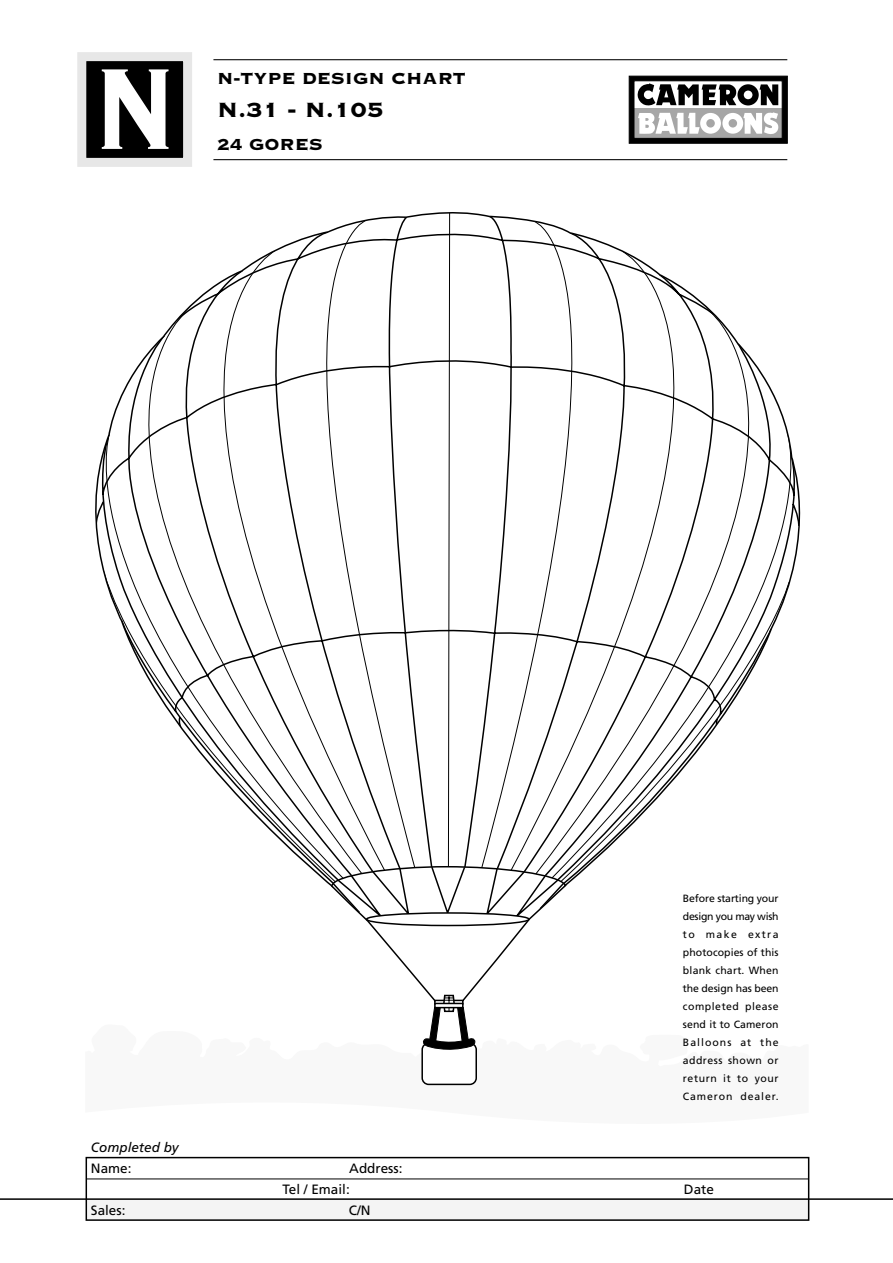
<style>
.page{position:relative;width:893px;height:1263px;background:#fff}
.page>*{position:absolute;margin:0;border:0;box-sizing:border-box;transform-origin:0 0}
.t1{font:151.2px "Copperplate Thirty Three BC";color:#fff;scale:.71 1}
.t2{font:27px "Copperplate Thirty Three BC";color:#000}
.t3{font:21px "Copperplate Thirty Three BC";color:#000}
.t4{font:13.5px/21px "Frutiger";color:#000}
.t5{font:italic 13.5px "Frutiger";color:#000}
.t6{font:10.5px/18px "Frutiger";letter-spacing:.055em;color:#000;text-align:justify}
</style>
<div class="page">
<div style="left:86px;top:1199px;width:722px;height:21px;background:#f4f4f4"></div>
<svg style="left:629px;top:76px;width:158px;height:68px"></svg>
<svg style="left:95px;top:212px;width:706px;height:675px"></svg>
<div style="left:421px;top:1042px;width:56px;height:43px;background:#fff;border:2px solid #000;border-radius:6px"></div>
<svg style="left:330px;top:865px;width:235px;height:188px"></svg>
<div style="left:366px;top:912px;width:163px;height:14px;background:#fff;border:2px solid #000;border-radius:50%"></div>
<div style="left:86px;top:1157px;width:723px;height:64px;border:2px solid #000"></div>
<hr style="left:86px;top:1179px;width:722px;height:1px;background:#000">
<hr style="left:0;top:1198px;width:892px;height:2px;background:#000">
<hr style="left:213px;top:159px;width:574px;height:1px;background:#000">
<hr style="left:213px;top:59px;width:574px;height:1px;background:#000">
<div style="left:77px;top:52px;width:115px;height:115px;background:#000;border:9px solid #e7e7e7"></div>
<h1 class="t1" style="left:93px;top:8px;width:120px">N</h1>
<h3 class="t3" style="left:217px;top:65px;width:250px">N-TYPE DESIGN CHART</h3>
<h2 class="t2" style="left:217px;top:92px;width:168px">N.31 - N.105</h2>
<h3 class="t3" style="left:217px;top:131px;width:107px">24 GORES</h3>
<p class="t5" style="left:91px;top:1142px;width:89px">Completed by</p>
<p class="t4" style="left:91px;top:1159px;width:42px">Name:</p>
<p class="t4" style="left:282px;top:1159px;width:122px;text-indent:67px">Address:<br>Tel / Email:</p>
<p class="t4" style="left:91px;top:1201px;width:36px">Sales:</p>
<p class="t4" style="left:349px;top:1201px;width:23px">C/N</p>
<p class="t6" style="left:683px;top:890px;width:97px">Before starting your design you may wish to make extra photocopies of this blank chart. When the design has been completed please send it to Cameron Balloons at the address shown or return it to your Cameron dealer.</p>
<p class="t4" style="left:684px;top:1180px;width:32px">Date</p>
</div>
